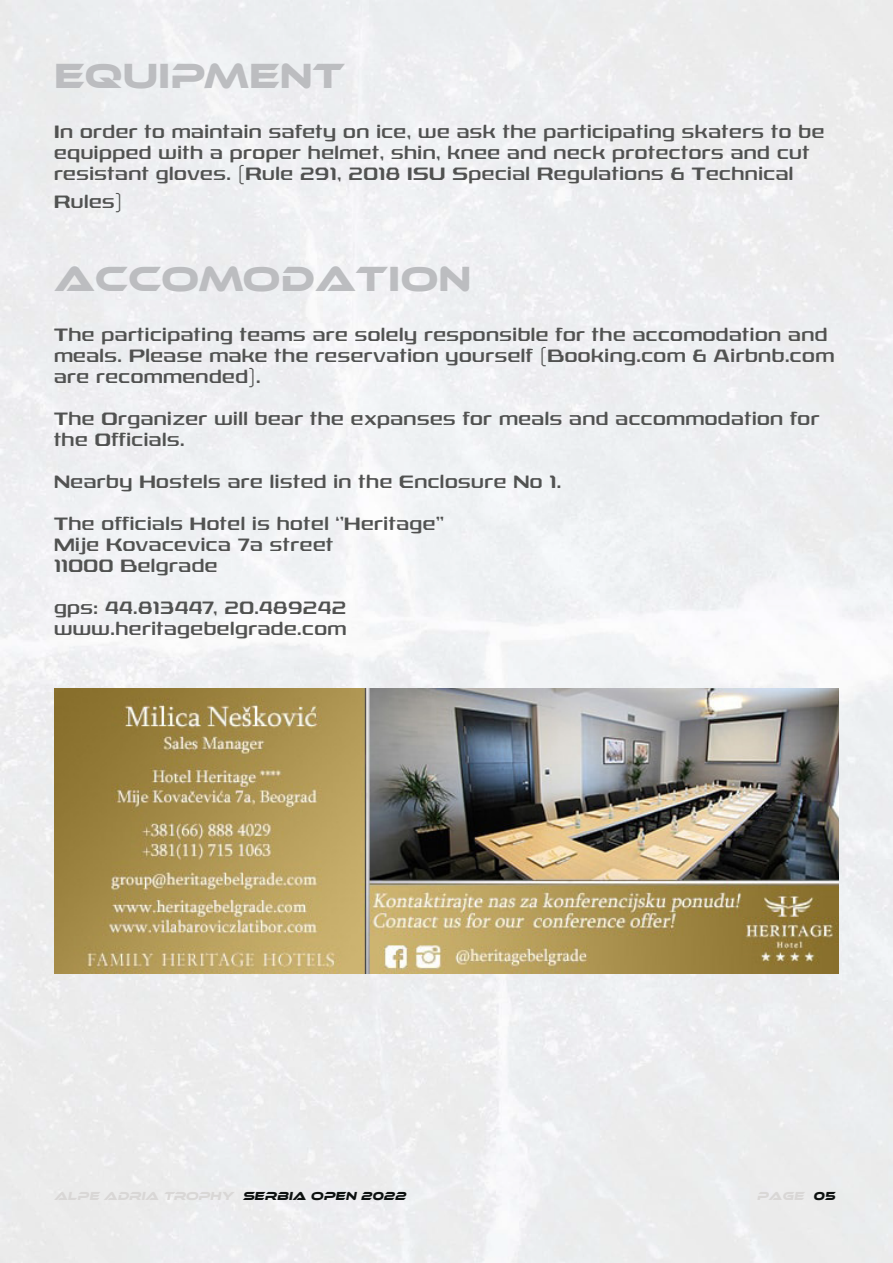
<style>
.page{position:relative;width:893px;height:1263px;background:#fff}
.page>*{position:absolute;margin:0;border:0;box-sizing:border-box;transform-origin:0 0}
.t1{font:36px "Ethnocentric Rg";color:#bcbdc0}
.t2{font:18px/21px "Rexlia Rg";letter-spacing:.03em;color:#515251}
.t3{font:italic 12px "Ethnocentric Rg";color:#d9d7d6}
.s1{color:#0d1110}
</style>
<div class="page">
<img style="left:0;top:0;width:893px;height:1263px">
<img style="left:54px;top:689px;width:785px;height:284px">
<p class="t1" style="left:54px;top:54px;width:292px">EQUIPMENT</p>
<p class="t2" style="left:54px;top:121px;width:772px">In order to maintain safety on ice, we ask the participating skaters to be equipped with a proper helmet, shin, knee and neck protectors and cut resistant gloves. (Rule 291, 2018 ISU Special Regulations &amp; Technical</p>
<p class="t2" style="left:54px;top:191px;width:70px">Rules)</p>
<p class="t1" style="left:54px;top:257px;width:419px">ACCOMODATION</p>
<p class="t2" style="left:54px;top:324px;width:781px">The participating teams are solely responsible for the accomodation and meals. Please make the reservation yourself (Booking.com &amp; Airbnb.com are recommended).</p>
<p class="t2" style="left:54px;top:408px;width:767px">The Organizer will bear the expanses for meals and accommodation for the Officials.</p>
<p class="t2" style="left:54px;top:471px;width:509px">Nearby Hostels are listed in the Enclosure No 1.</p>
<p class="t2" style="left:54px;top:513px;width:391px">The officials Hotel is hotel ‘’Heritage’’</p>
<p class="t2" style="left:54px;top:534px;width:281px">Mije Kovacevica 7a street</p>
<p class="t2" style="left:54px;top:555px;width:165px">11000 Belgrade</p>
<p class="t2" style="left:54px;top:597px;width:294px">gps: 44.813447, 20.489242</p>
<p class="t2" style="left:54px;top:618px;width:294px">www.heritagebelgrade.com</p>
<p class="t3" style="left:54px;top:1189px;width:353px">ALPE ADRIA TROPHY <span class="s1">SERBIA OPEN 2022</span></p>
<p class="t3" style="left:757px;top:1189px;width:80px">page <span class="s1">05</span></p>
</div>
